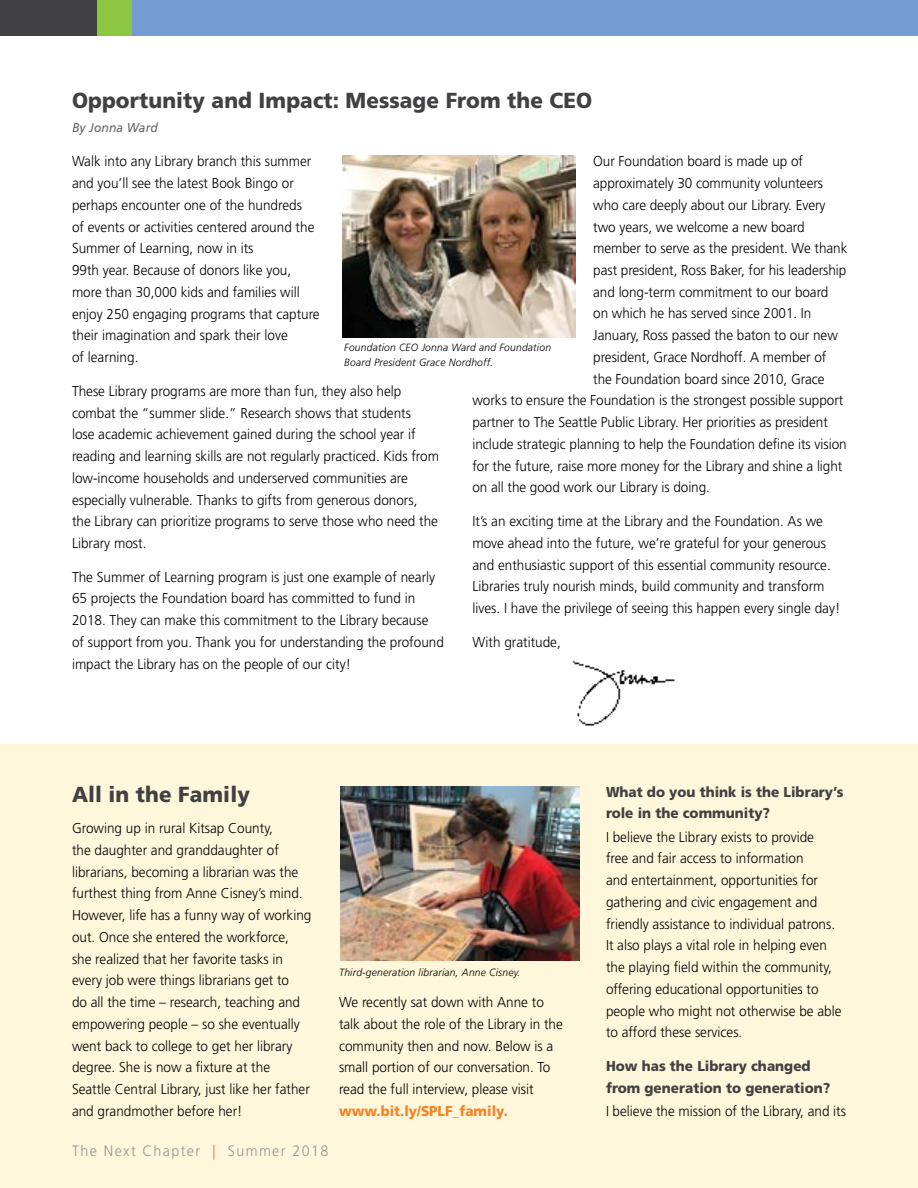
<style>
.page{position:relative;width:918px;height:1188px;background:#fff}
.page>*{position:absolute;margin:0;border:0;box-sizing:border-box;transform-origin:0 0}
.t1{font:900 21.75px "Frutiger LT Std";letter-spacing:.005em;color:#414042;scale:.95 1}
.t2{font:300 15px "Frutiger LT Std";letter-spacing:.1em;color:#939598;scale:.95 1}
.t3{font:300 14.25px/21.8px "Frutiger LT Std";color:#000;scale:.95 1}
.t4{font:900 14.25px/21.8px "Frutiger LT Std";color:#414042;scale:.95 1}
.t5{font:900 14.25px "Frutiger LT Std";color:#f58427;scale:.95 1}
.t6{font:italic 12.75px "Frutiger LT Std";letter-spacing:.01em;color:#636466;scale:.95 1}
.t7{font:italic 300 10.5px/14.2px "Frutiger LT Std";letter-spacing:.02em;color:#000}
.s1{color:#f58427}
</style>
<div class="page">
<div style="left:0;top:744px;width:918px;height:444px;background:#fff7db"></div>
<div style="left:87px;top:0;width:690px;height:36px;background:#8dc63f"></div>
<div style="left:0;top:0;width:97px;height:36px;background:#414042"></div>
<div style="left:133px;top:0;width:785px;height:36px;background:#739dd2"></div>
<img style="left:343px;top:156px;width:232px;height:181px">
<img style="left:340px;top:786px;width:239px;height:175px">
<img style="left:572px;top:660px;width:103px;height:66px">
<h1 class="t1" style="left:72px;top:87px;width:549px">Opportunity and Impact: Message From the CEO</h1>
<p class="t6" style="left:72px;top:120px;width:92px">By Jonna Ward</p>
<p class="t3" style="left:593px;top:151px;width:222px">Our Foundation board is made up of</p>
<p class="t3" style="left:593px;top:172px;width:244px">approximately 30 community volunteers</p>
<p class="t3" style="left:593px;top:194px;width:246px">who care deeply about our Library. Every</p>
<p class="t3" style="left:593px;top:216px;width:224px">two years, we welcome a new board</p>
<p class="t3" style="left:593px;top:238px;width:269px">member to serve as the president. We thank</p>
<p class="t3" style="left:593px;top:259px;width:268px">past president, Ross Baker, for his leadership</p>
<p class="t3" style="left:593px;top:281px;width:249px">and long-term commitment to our board</p>
<p class="t3" style="left:593px;top:303px;width:231px">on which he has served since 2001. In</p>
<p class="t3" style="left:593px;top:325px;width:259px">January, Ross passed the baton to our new</p>
<p class="t3" style="left:593px;top:346px;width:247px">president, Grace Nordhoff. A member of</p>
<p class="t3" style="left:593px;top:368px;width:245px">the Foundation board since 2010, Grace</p>
<p class="t3" style="left:472px;top:390px;width:392px">works to ensure the Foundation is the strongest possible support</p>
<p class="t3" style="left:472px;top:412px;width:376px">partner to The Seattle Public Library. Her priorities as president</p>
<p class="t3" style="left:472px;top:433px;width:395px">include strategic planning to help the Foundation define its vision</p>
<p class="t3" style="left:472px;top:455px;width:391px">for the future, raise more money for the Library and shine a light</p>
<p class="t3" style="left:472px;top:477px;width:252px">on all the good work our Library is doing.</p>
<p class="t3" style="left:472px;top:511px;width:389px">It’s an exciting time at the Library and the Foundation. As we move ahead into the future, we’re grateful for your generous and enthusiastic support of this essential community resource.<br>Libraries truly nourish minds, build community and transform lives. I have the privilege of seeing this happen every single day!</p>
<p class="t3" style="left:472px;top:631px;width:94px">With gratitude,</p>
<p class="t3" style="left:72px;top:151px;width:262px">Walk into any Library branch this summer and you’ll see the latest Book Bingo or perhaps encounter one of the hundreds<br>of events or activities centered around the Summer of Learning, now in its<br>99th year. Because of donors like you, more than 30,000 kids and families will enjoy 250 engaging programs that capture their imagination and spark their love<br>of learning.</p>
<p class="t3" style="left:72px;top:380px;width:388px">These Library programs are more than fun, they also help combat the “summer slide.” Research shows that students<br>lose academic achievement gained during the school year if reading and learning skills are not regularly practiced. Kids from low-income households and underserved communities are especially vulnerable. Thanks to gifts from generous donors, the Library can prioritize programs to serve those who need the Library most.</p>
<p class="t3" style="left:72px;top:566px;width:393px">The Summer of Learning program is just one example of nearly 65 projects the Foundation board has committed to fund in 2018. They can make this commitment to the Library because of support from you. Thank you for understanding the profound impact the Library has on the people of our city!</p>
<p class="t7" style="left:344px;top:341px;width:208px">Foundation CEO Jonna Ward and Foundation<br>Board President Grace Nordhoff.</p>
<h1 class="t1" style="left:72px;top:782px;width:189px">All in the Family</h1>
<p class="t3" style="left:72px;top:818px;width:254px">Growing up in rural Kitsap County,<br>the daughter and granddaughter of librarians, becoming a librarian was the furthest thing from Anne Cisney’s mind.<br>However, life has a funny way of working out. Once she entered the workforce, she realized that her favorite tasks in every job were things librarians get to<br>do all the time – research, teaching and empowering people – so she eventually went back to college to get her library degree. She is now a fixture at the Seattle Central Library, just like her father and grandmother before her!</p>
<p class="t2" style="left:72px;top:1142px;width:271px">The Next Chapter <span class="s1">|</span> Summer 2018</p>
<p class="t7" style="left:339px;top:965px;width:183px">Third-generation librarian, Anne Cisney.</p>
<p class="t3" style="left:339px;top:991px;width:237px">We recently sat down with Anne to talk about the role of the Library in the community then and now. Below is a small portion of our conversation. To read the full interview, please visit</p>
<p class="t5" style="left:339px;top:1102px;width:179px">www.bit.ly/SPLF_family.</p>
<p class="t4" style="left:606px;top:781px;width:252px">What do you think is the Library’s role in the community?</p>
<p class="t3" style="left:606px;top:826px;width:249px">I believe the Library exists to provide<br>free and fair access to information<br>and entertainment, opportunities for gathering and civic engagement and friendly assistance to individual patrons.<br>It also plays a vital role in helping even the playing field within the community, offering educational opportunities to people who might not otherwise be able to afford these services.</p>
<p class="t4" style="left:606px;top:1055px;width:238px">How has the Library changed from generation to generation?</p>
<p class="t3" style="left:606px;top:1101px;width:254px">I believe the mission of the Library, and its</p>
</div>
